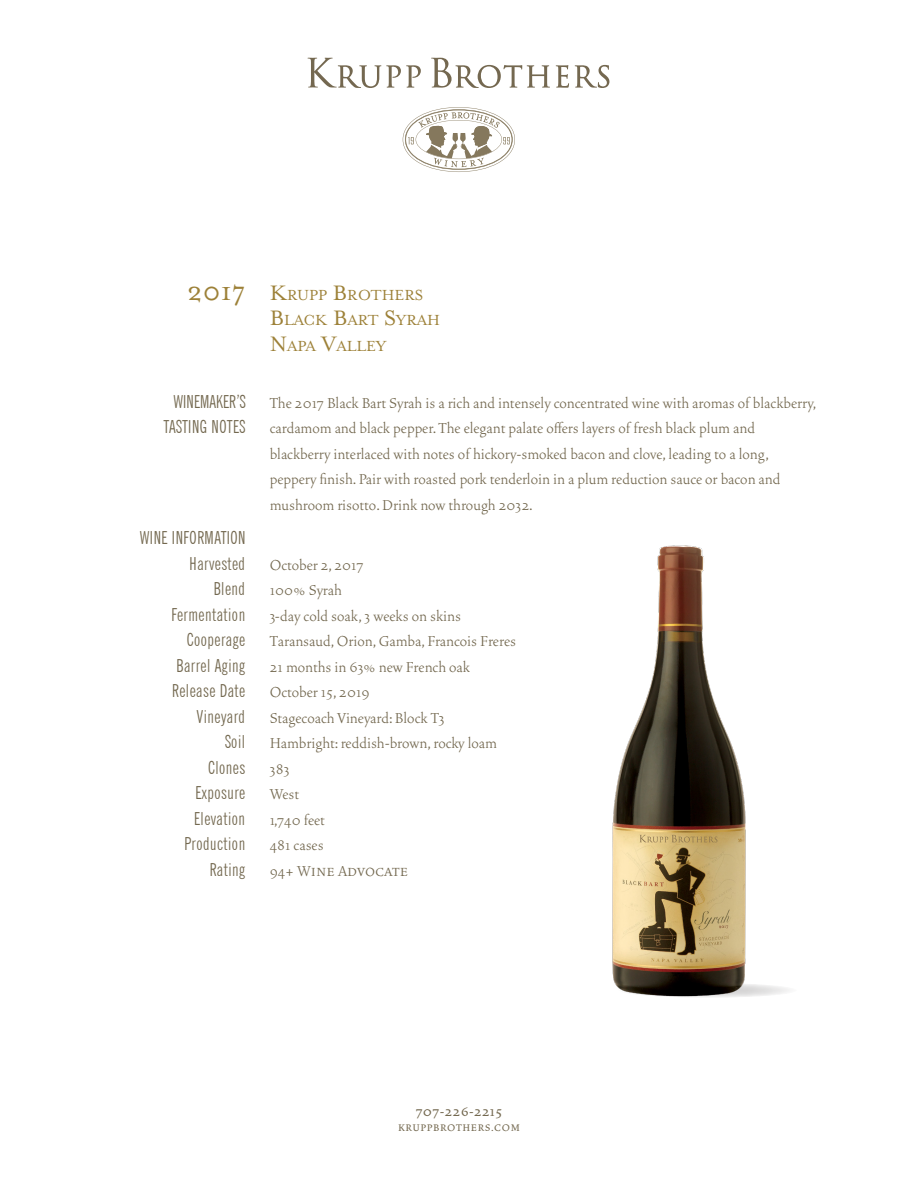
<style>
.page{position:relative;width:918px;height:1188px;background:#fff}
.page>*{position:absolute;margin:0;border:0;box-sizing:border-box;transform-origin:0 0}
.t1{font:300 18px "Vendetta OT";color:#73684f}
.t2{font:extra-condensed 18px "News Gothic BT";letter-spacing:.03em;color:#73684f}
.t3{font:extra-condensed 18px "News Gothic BT";letter-spacing:.01em;color:#73684f}
.t4{font:16.8px "Mrs Eaves Roman";color:#9d8138}
.t5{font:500 15px "Vendetta OT";letter-spacing:.025em;color:#73684f}
.t6{font:500 12px "Vendetta OT";letter-spacing:.05em;color:#73684f}
.s1{font-size:30px}
.s2{font-size:24px}
</style>
<div class="page">
<svg style="left:308px;top:58px;width:113px;height:30px"></svg>
<svg style="left:431px;top:58px;width:119px;height:30px"></svg>
<svg style="left:556px;top:65px;width:13px;height:23px"></svg>
<svg style="left:575px;top:65px;width:34px;height:23px"></svg>
<svg style="left:403px;top:107px;width:112px;height:65px"></svg>
<svg style="left:618px;top:983px;width:180px;height:15px"></svg>
<img style="left:612px;top:545px;width:146px;height:453px">
<p class="t4" style="left:187px;top:286px;width:237px"><span class="s1">2017</span> <span class="s2">K</span>RUPP <span class="s2">B</span>ROTHERS</p>
<p class="t4" style="left:270px;top:311px;width:172px"><span class="s2">B</span>LACK <span class="s2">B</span>ART <span class="s2">S</span>YRAH</p>
<p class="t4" style="left:270px;top:337px;width:118px"><span class="s2">N</span>APA <span class="s2">V</span>ALLEY</p>
<p class="t3" style="left:174px;top:390px;width:73px">WINEMAKER’S</p>
<p class="t2" style="left:164px;top:416px;width:83px">TASTING NOTES</p>
<p class="t1" style="left:270px;top:394px;width:548px">The 2017 Black Bart Syrah is a rich and intensely concentrated wine with aromas of blackberry,</p>
<p class="t1" style="left:270px;top:419px;width:487px">cardamom and black pepper. The elegant palate offers layers of fresh black plum and</p>
<p class="t1" style="left:270px;top:445px;width:501px">blackberry interlaced with notes of hickory-smoked bacon and clove, leading to a long,</p>
<p class="t1" style="left:270px;top:470px;width:512px">peppery finish. Pair with roasted pork tenderloin in a plum reduction sauce or bacon and</p>
<p class="t1" style="left:270px;top:496px;width:265px">mushroom risotto. Drink now through 2032.</p>
<p class="t2" style="left:140px;top:527px;width:107px">WINE INFORMATION</p>
<p class="t2" style="left:190px;top:552px;width:57px">Harvested</p>
<p class="t1" style="left:270px;top:556px;width:95px">October 2, 2017</p>
<p class="t2" style="left:214px;top:578px;width:33px">Blend</p>
<p class="t1" style="left:270px;top:581px;width:74px">100% Syrah</p>
<p class="t2" style="left:171px;top:603px;width:75px">Fermentation</p>
<p class="t1" style="left:270px;top:607px;width:193px">3-day cold soak, 3 weeks on skins</p>
<p class="t2" style="left:187px;top:629px;width:60px">Cooperage</p>
<p class="t1" style="left:270px;top:632px;width:248px">Taransaud, Orion, Gamba, Francois Freres</p>
<p class="t2" style="left:176px;top:654px;width:70px">Barrel Aging</p>
<p class="t1" style="left:270px;top:658px;width:202px">21 months in 63% new French oak</p>
<p class="t2" style="left:172px;top:680px;width:75px">Release Date</p>
<p class="t1" style="left:270px;top:683px;width:101px">October 15, 2019</p>
<p class="t2" style="left:197px;top:705px;width:50px">Vineyard</p>
<p class="t1" style="left:270px;top:709px;width:177px">Stagecoach Vineyard: Block T3</p>
<p class="t2" style="left:225px;top:731px;width:22px">Soil</p>
<p class="t1" style="left:270px;top:734px;width:229px">Hambright: reddish-brown, rocky loam</p>
<p class="t2" style="left:208px;top:756px;width:39px">Clones</p>
<p class="t1" style="left:270px;top:760px;width:22px">383</p>
<p class="t2" style="left:196px;top:782px;width:51px">Exposure</p>
<p class="t1" style="left:270px;top:785px;width:31px">West</p>
<p class="t2" style="left:194px;top:807px;width:53px">Elevation</p>
<p class="t1" style="left:270px;top:811px;width:57px">1,740 feet</p>
<p class="t2" style="left:185px;top:833px;width:62px">Production</p>
<p class="t1" style="left:270px;top:836px;width:55px">481 cases</p>
<p class="t2" style="left:210px;top:858px;width:37px">Rating</p>
<p class="t1" style="left:270px;top:862px;width:140px">94+ Wine Advocate</p>
<p class="t5" style="left:416px;top:1104px;width:88px">707-226-2215</p>
<p class="t6" style="left:398px;top:1122px;width:123px">KRUPPBROTHERS.COM</p>
</div>
